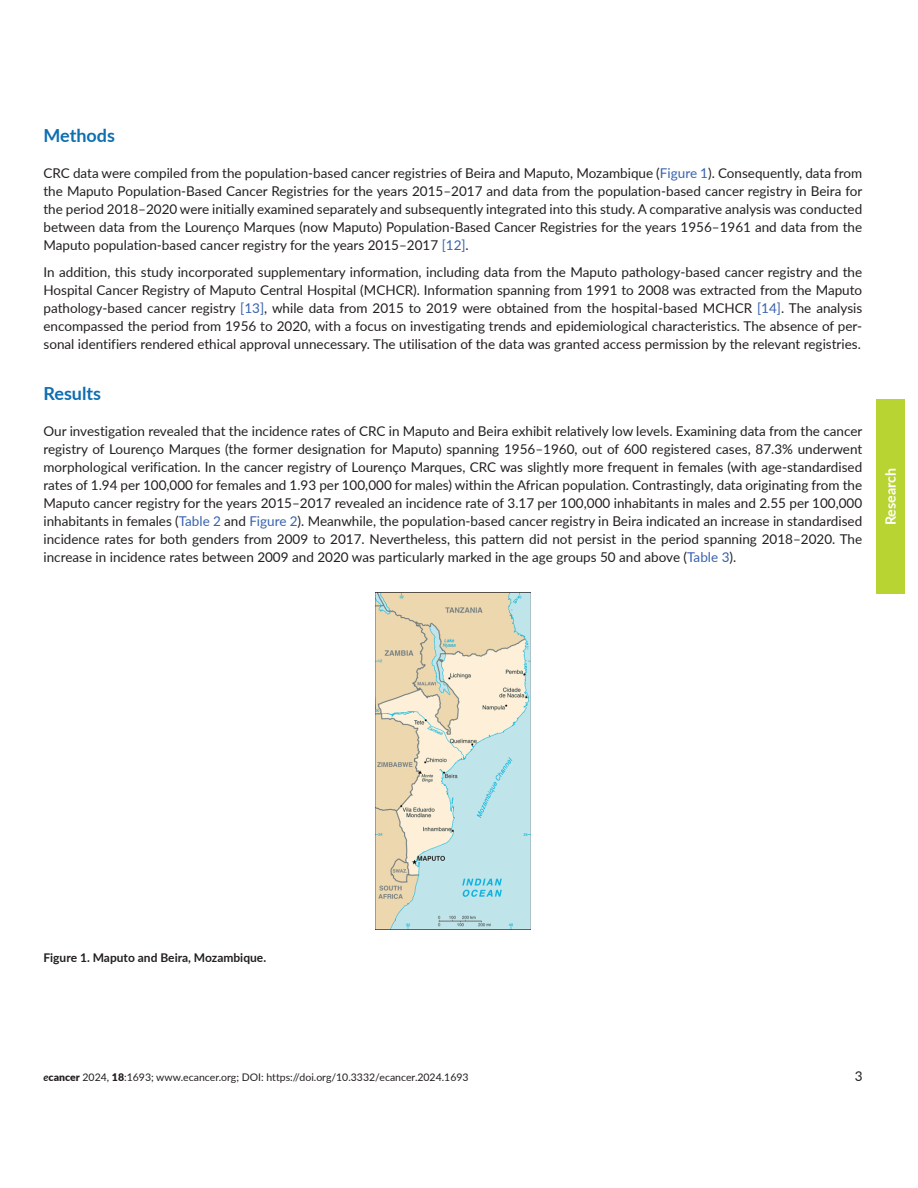
<style>
.page{position:relative;width:918px;height:1188px;background:#fff}
.page>*{position:absolute;margin:0;border:0;box-sizing:border-box;transform-origin:0 0}
.t1{font:700 18px "Lato";color:#0e6eb0}
.t2{font:700 14.25px "Lato";color:#fff}
.t3{font:13.5px/18px "Lato";color:#231f20;text-align:justify}
.t4{font:700 12px "Lato";color:#231f20}
.t5{font:10.5px "Lato";color:#231f20}
.s1{color:#3862ae}
.s2{font-weight:700;font-style:italic}
.s3{font-weight:900}
</style>
<div class="page">
<div style="left:876px;top:399px;width:29px;height:195px;background:#b8d432"></div>
<img style="left:376px;top:593px;width:154px;height:337px">
<h1 class="t1" style="left:44px;top:122px;width:73px">Methods</h1>
<p class="t3" style="left:44px;top:164px;width:820px">CRC data were compiled from the population-based cancer registries of Beira and Maputo, Mozambique (<span class="s1">Figure 1</span>). Consequently, data from the Maputo Population-Based Cancer Registries for the years 2015–2017 and data from the population-based cancer registry in Beira for the period 2018–2020 were initially examined separately and subsequently integrated into this study. A comparative analysis was conducted between data from the Lourenço Marques (now Maputo) Population-Based Cancer Registries for the years 1956–1961 and data from the Maputo population-based cancer registry for the years 2015–2017 <span class="s1">[12]</span>.</p>
<p class="t3" style="left:44px;top:262px;width:820px">In addition, this study incorporated supplementary information, including data from the Maputo pathology-based cancer registry and the Hospital Cancer Registry of Maputo Central Hospital (MCHCR). Information spanning from 1991 to 2008 was extracted from the Maputo pathology-based cancer registry <span class="s1">[13]</span>, while data from 2015 to 2019 were obtained from the hospital-based MCHCR <span class="s1">[14]</span>. The analysis encompassed the period from 1956 to 2020, with a focus on investigating trends and epidemiological characteristics. The absence of per&shy;sonal identifiers rendered ethical approval unnecessary. The utilisation of the data was granted access permission by the relevant registries.</p>
<h1 class="t1" style="left:44px;top:380px;width:59px">Results</h1>
<p class="t3" style="left:43px;top:422px;width:820px">Our investigation revealed that the incidence rates of CRC in Maputo and Beira exhibit relatively low levels. Examining data from the cancer registry of Lourenço Marques (the former designation for Maputo) spanning 1956–1960, out of 600 registered cases, 87.3% underwent morphological verification. In the cancer registry of Lourenço Marques, CRC was slightly more frequent in females (with age-standardised rates of 1.94 per 100,000 for females and 1.93 per 100,000 for males) within the African population. Contrastingly, data originating from the Maputo cancer registry for the years 2015–2017 revealed an incidence rate of 3.17 per 100,000 inhabitants in males and 2.55 per 100,000 inhabitants in females (<span class="s1">Table 2</span> and <span class="s1">Figure 2</span>). Meanwhile, the population-based cancer registry in Beira indicated an increase in standardised incidence rates for both genders from 2009 to 2017. Nevertheless, this pattern did not persist in the period spanning 2018–2020. The increase in incidence rates between 2009 and 2020 was particularly marked in the age groups 50 and above (<span class="s1">Table 3</span>).</p>
<p class="t2" style="left:880px;top:525px;width:59px;rotate:-90deg">Research</p>
<p class="t4" style="left:44px;top:949px;width:224px">Figure 1. Maputo and Beira, Mozambique.</p>
<p class="t5" style="left:44px;top:1070px;width:427px"><span class="s2">e</span><span class="s3">cancer</span> 2024, <span class="s3">18</span>:1693; www.ecancer.org; DOI: https://doi.org/10.3332/ecancer.2024.1693</p>
<p class="t3" style="left:855px;top:1067px;width:9px">3</p>
</div>
